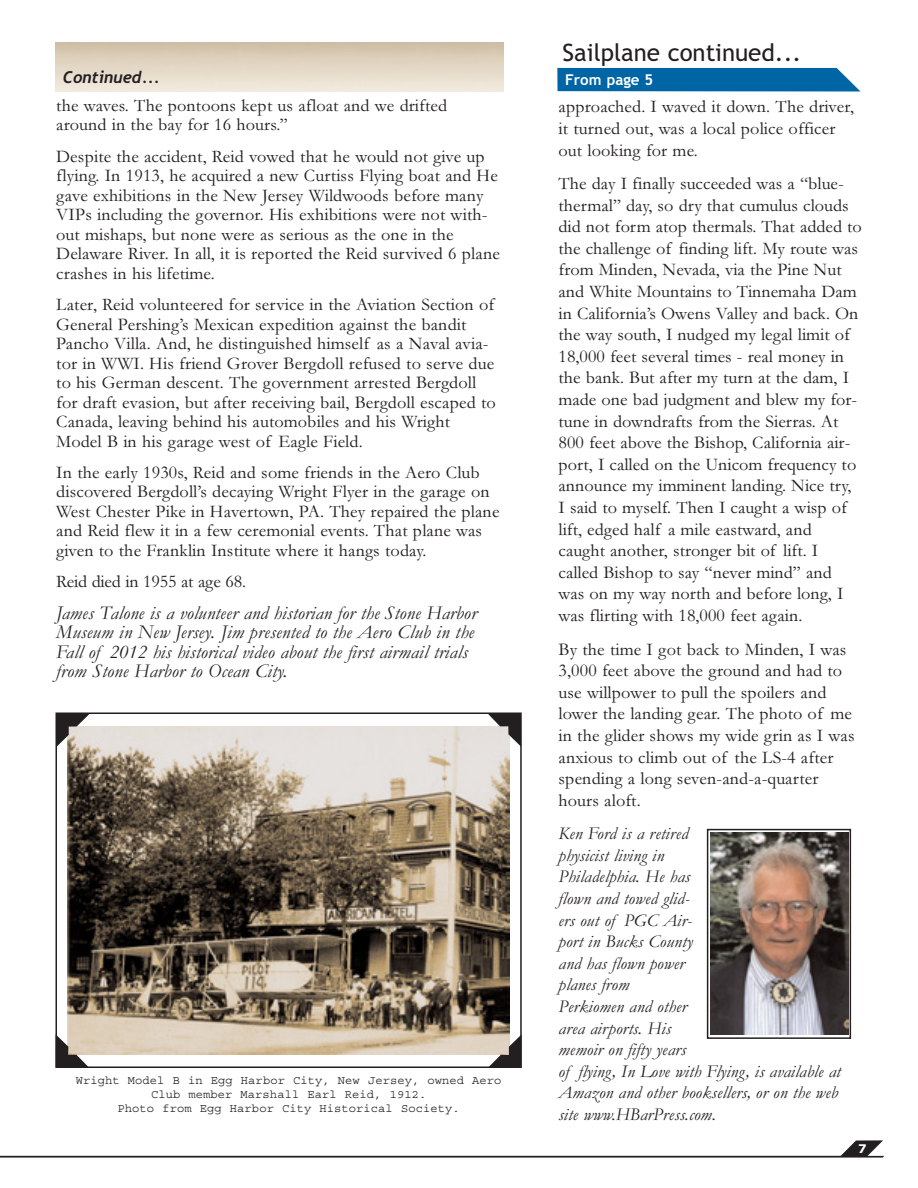
<style>
.page{position:relative;width:918px;height:1188px;background:#fff}
.page>*{position:absolute;margin:0;border:0;box-sizing:border-box;transform-origin:0 0}
.t1{font:24px "TT1515 BO00";color:#231f20}
.t2{font:19.5px/19.5px "TT1519 CO00";letter-spacing:.01em;color:#231f20}
.t3{font:18px/21.6px "TT15186 O00";letter-spacing:.01em;color:#231f20}
.t4{font:18px/21.6px "TT1519 CO00";letter-spacing:.01em;color:#231f20}
.t5{font:18px "TT15186 O00";letter-spacing:-.01em;color:#231f20}
.t6{font:16.5px "TT15195 O00";color:#231f20}
.t7{font:15px "TT15154 O00";color:#fff}
.t8{font:12px/14.4px "Courier";letter-spacing:.01em;color:#231f20;text-align:center}
.t9{font:12px "TT15162 O00";color:#fff}
</style>
<div class="page">
<svg style="left:0;top:1140px;width:884px;height:18px"></svg>
<svg style="left:557px;top:68px;width:304px;height:24px;background:#116faa"></svg>
<img style="left:710px;top:832px;width:138px;height:203px">
<div style="left:707px;top:829px;width:144px;height:210px;border:2px solid #231f20"></div>
<img style="left:68px;top:726px;width:442px;height:328px">
<div style="left:56px;top:712px;width:466px;height:356px;border:2px solid #231f20"></div>
<svg style="left:488px;top:714px;width:33px;height:33px"></svg>
<svg style="left:56px;top:714px;width:33px;height:33px"></svg>
<svg style="left:56px;top:1034px;width:33px;height:33px"></svg>
<svg style="left:488px;top:1034px;width:34px;height:34px"></svg>
<p class="t6" style="left:63px;top:71px;width:98px">Continued...</p>
<p class="t3" style="left:56px;top:97px;width:392px;line-height:19.5px">the waves. The pontoons kept us afloat and we drifted around in the bay for 16 hours.”</p>
<p class="t3" style="left:56px;top:148px;width:445px;line-height:19.5px">Despite the accident, Reid vowed that he would not give up flying. In 1913, he acquired a new Curtiss Flying boat and He gave exhibitions in the New Jersey Wildwoods before many VIPs including the governor. His exhibitions were not with&shy;out mishaps, but none were as serious as the one in the Delaware River. In all, it is reported the Reid survived 6 plane crashes in his lifetime.</p>
<p class="t3" style="left:56px;top:297px;width:441px;line-height:19.5px">Later, Reid volunteered for service in the Aviation Section of General Pershing’s Mexican expedition against the bandit Pancho Villa. And, he distinguished himself as a Naval avia&shy;tor in WWI. His friend Grover Bergdoll refused to serve due to his German descent. The government arrested Bergdoll for draft evasion, but after receiving bail, Bergdoll escaped to Canada, leaving behind his automobiles and his Wright Model B in his garage west of Eagle Field.</p>
<p class="t3" style="left:56px;top:465px;width:445px;line-height:19.5px">In the early 1930s, Reid and some friends in the Aero Club discovered Bergdoll’s decaying Wright Flyer in the garage on West Chester Pike in Havertown, PA. They repaired the plane and Reid flew it in a few ceremonial events. That plane was given to the Franklin Institute where it hangs today.</p>
<p class="t5" style="left:56px;top:576px;width:191px">Reid died in 1955 at age 68.</p>
<p class="t2" style="left:56px;top:605px;width:422px">James Talone is a volunteer and historian for the Stone Harbor Museum in New Jersey. Jim presented to the Aero Club in the Fall of 2012 his historical video about the first airmail trials from Stone Harbor to Ocean City.</p>
<p class="t8" style="left:76px;top:1074px;width:427px">Wright Model B in Egg Harbor City, New Jersey, owned Aero<br>Club member Marshall Earl Reid, 1912.<br>Photo from Egg Harbor City Historical Society.</p>
<h1 class="t1" style="left:563px;top:43px;width:240px">Sailplane continued...</h1>
<p class="t7" style="left:565px;top:73px;width:90px">From page 5</p>
<p class="t3" style="left:559px;top:98px;width:297px">approached. I waved it down. The driver, it turned out, was a local police officer out looking for me.</p>
<p class="t3" style="left:559px;top:175px;width:305px">The day I finally succeeded was a “blue&shy;thermal” day, so dry that cumulus clouds did not form atop thermals. That added to the challenge of finding lift. My route was from Minden, Nevada, via the Pine Nut and White Mountains to Tinnemaha Dam in California’s Owens Valley and back. On the way south, I nudged my legal limit of 18,000 feet several times - real money in the bank. But after my turn at the dam, I made one bad judgment and blew my for&shy;tune in downdrafts from the Sierras. At 800 feet above the Bishop, California air&shy;port, I called on the Unicom frequency to announce my imminent landing. Nice try, I said to myself. Then I caught a wisp of lift, edged half a mile eastward, and caught another, stronger bit of lift. I called Bishop to say “never mind” and was on my way north and before long, I was flirting with 18,000 feet again.</p>
<p class="t3" style="left:559px;top:640px;width:298px">By the time I got back to Minden, I was 3,000 feet above the ground and had to use willpower to pull the spoilers and lower the landing gear. The photo of me in the glider shows my wide grin as I was anxious to climb out of the LS-4 after spending a long seven-and-a-quarter hours aloft.</p>
<p class="t4" style="left:559px;top:825px;width:284px">Ken Ford is a retired<br>physicist living in<br>Philadelphia. He has<br>flown and towed glid-<br>ers out of PGC Air-<br>port in Bucks County<br>and has flown power<br>planes from<br>Perkiomen and other<br>area airports. His<br>memoir on fifty years<br>of flying, In Love with Flying, is available at<br>Amazon and other booksellers, or on the web site www.HBarPress.com.</p>
<p class="t9" style="left:858px;top:1144px;width:10px">7</p>
</div>
